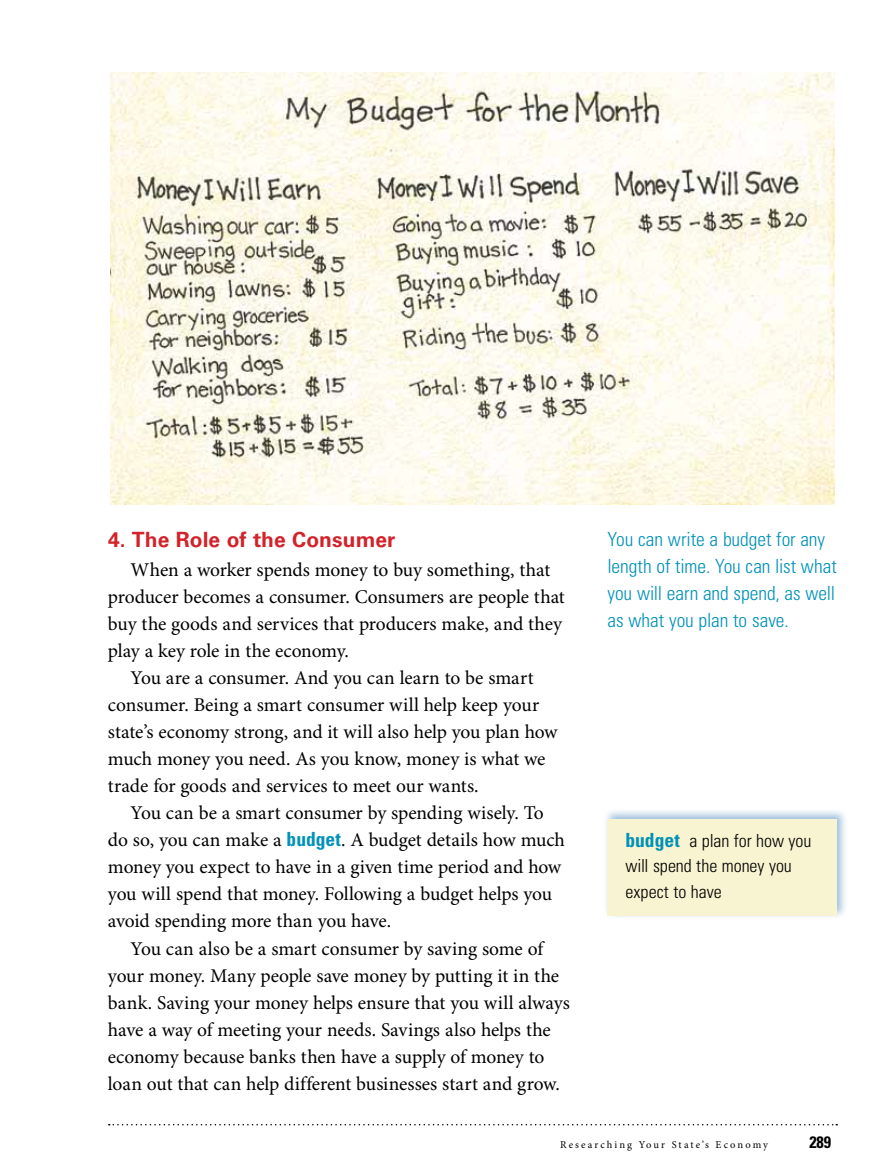
<style>
.page{position:relative;width:891px;height:1175px;background:#fff}
.page>*{position:absolute;margin:0;border:0;box-sizing:border-box;transform-origin:0 0}
.t1{font:700 21px "Univers LT Std";letter-spacing:.005em;color:#d2232a}
.t2{font:19.5px "Minion Pro";letter-spacing:-.005em;color:#000}
.t3{font:300 condensed 19.5px/27px "Univers LT Std";color:#0091b9}
.t4{font:300 condensed 18px/25.5px "Univers LT Std";color:#000}
.t5{font:700 condensed 16.5px "Univers LT Std";color:#000}
.t6{font:10.5px "Minion Pro";letter-spacing:.195em;color:#000}
.s1{font-family:"Univers LT Std";font-weight:700;font-stretch:condensed;color:#0091b9}
.s2{font-weight:700;font-size:19.5px;color:#0091b9}
</style>
<div class="page">
<svg style="left:109px;top:1124px;width:728px;height:1px"></svg>
<img style="left:110px;top:72px;width:725px;height:432px">
<div style="left:603px;top:807px;width:245px;height:113px;background:#005da6;opacity:.4"></div>
<div style="left:608px;top:819px;width:229px;height:96px;background:#f8f3d0"></div>
<p class="t1" style="left:108px;top:527px;width:289px">4. The Role of the Consumer</p>
<p class="t2" style="left:130px;top:558px;width:421px">When a worker spends money to buy something, that</p>
<p class="t2" style="left:108px;top:585px;width:458px">producer becomes a consumer. Consumers are people that</p>
<p class="t2" style="left:108px;top:612px;width:456px">buy the goods and services that producers make, and they</p>
<p class="t2" style="left:108px;top:639px;width:243px">play a key role in the economy.</p>
<p class="t2" style="left:130px;top:666px;width:405px">You are a consumer. And you can learn to be smart</p>
<p class="t2" style="left:108px;top:693px;width:433px">consumer. Being a smart consumer will help keep your</p>
<p class="t2" style="left:108px;top:720px;width:451px">state’s economy strong, and it will also help you plan how</p>
<p class="t2" style="left:108px;top:747px;width:439px">much money you need. As you know, money is what we</p>
<p class="t2" style="left:108px;top:774px;width:372px">trade for goods and services to meet our wants.</p>
<p class="t2" style="left:130px;top:801px;width:415px">You can be a smart consumer by spending wisely. To</p>
<p class="t2" style="left:108px;top:828px;width:458px">do so, you can make a <span class="s1">budget</span>. A budget details how much</p>
<p class="t2" style="left:108px;top:855px;width:455px">money you expect to have in a given time period and how</p>
<p class="t2" style="left:108px;top:882px;width:446px">you will spend that money. Following a budget helps you</p>
<p class="t2" style="left:108px;top:909px;width:285px">avoid spending more than you have.</p>
<p class="t2" style="left:130px;top:936px;width:414px">You can also be a smart consumer by saving some of</p>
<p class="t2" style="left:108px;top:963px;width:453px">your money. Many people save money by putting it in the</p>
<p class="t2" style="left:108px;top:990px;width:463px">bank. Saving your money helps ensure that you will always</p>
<p class="t2" style="left:108px;top:1017px;width:444px">have a way of meeting your needs. Savings also helps the</p>
<p class="t2" style="left:108px;top:1044px;width:438px">economy because banks then have a supply of money to</p>
<p class="t2" style="left:108px;top:1071px;width:454px">loan out that can help different businesses start and grow.</p>
<p class="t3" style="left:608px;top:525px;width:231px">You can write a budget for any length of time. You can list what you will earn and spend, as well as what you plan to save.</p>
<p class="t4" style="left:625px;top:827px;width:187px"><span class="s2">budget</span> a plan for how you will spend the money you expect to have</p>
<p class="t6" style="left:560px;top:1138px;width:209px">Researching Your State’s Economy</p>
<p class="t5" style="left:809px;top:1131px;width:23px">289</p>
</div>
